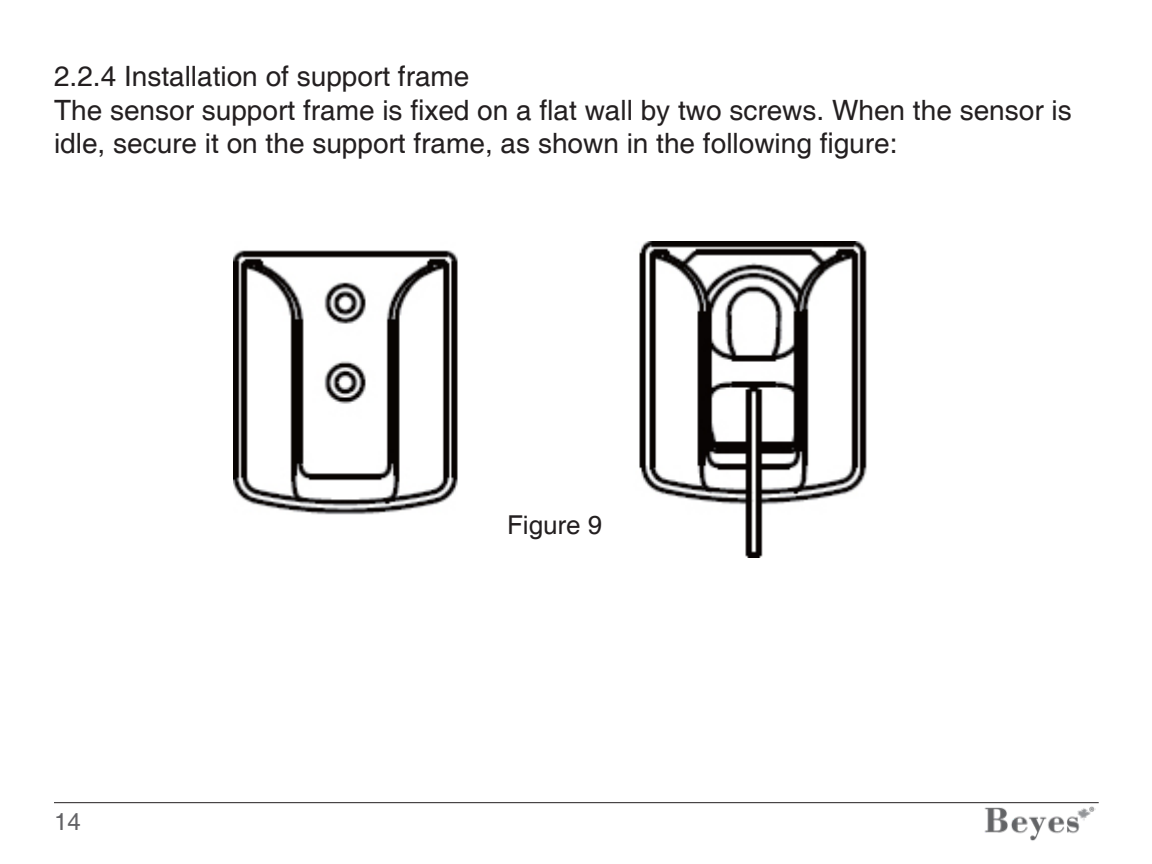
<style>
.page{position:relative;width:1152px;height:864px;background:#fff}
.page>*{position:absolute;margin:0;border:0;box-sizing:border-box;transform-origin:0 0}
.t1{font:28px/33.6px "Helvetica";color:#231f20}
.t2{font:26px "Helvetica";color:#231f20}
.t3{font:24px "Helvetica";color:#636366}
</style>
<div class="page">
<img style="left:984px;top:806px;width:111px;height:35px">
<hr style="left:54px;top:802px;width:1045px;height:1px;background:#231f20">
<img style="left:233px;top:242px;width:634px;height:316px">
<p class="t1" style="left:54px;top:60px;width:417px">2.2.4 Installation of support frame</p>
<p class="t1" style="left:54px;top:94px;width:1019px">The sensor support frame is fixed on a flat wall by two screws. When the sensor is idle, secure it on the support frame, as shown in the following figure:</p>
<p class="t3" style="left:54px;top:808px;width:28px">14</p>
<p class="t2" style="left:507px;top:510px;width:97px">Figure 9</p>
</div>
